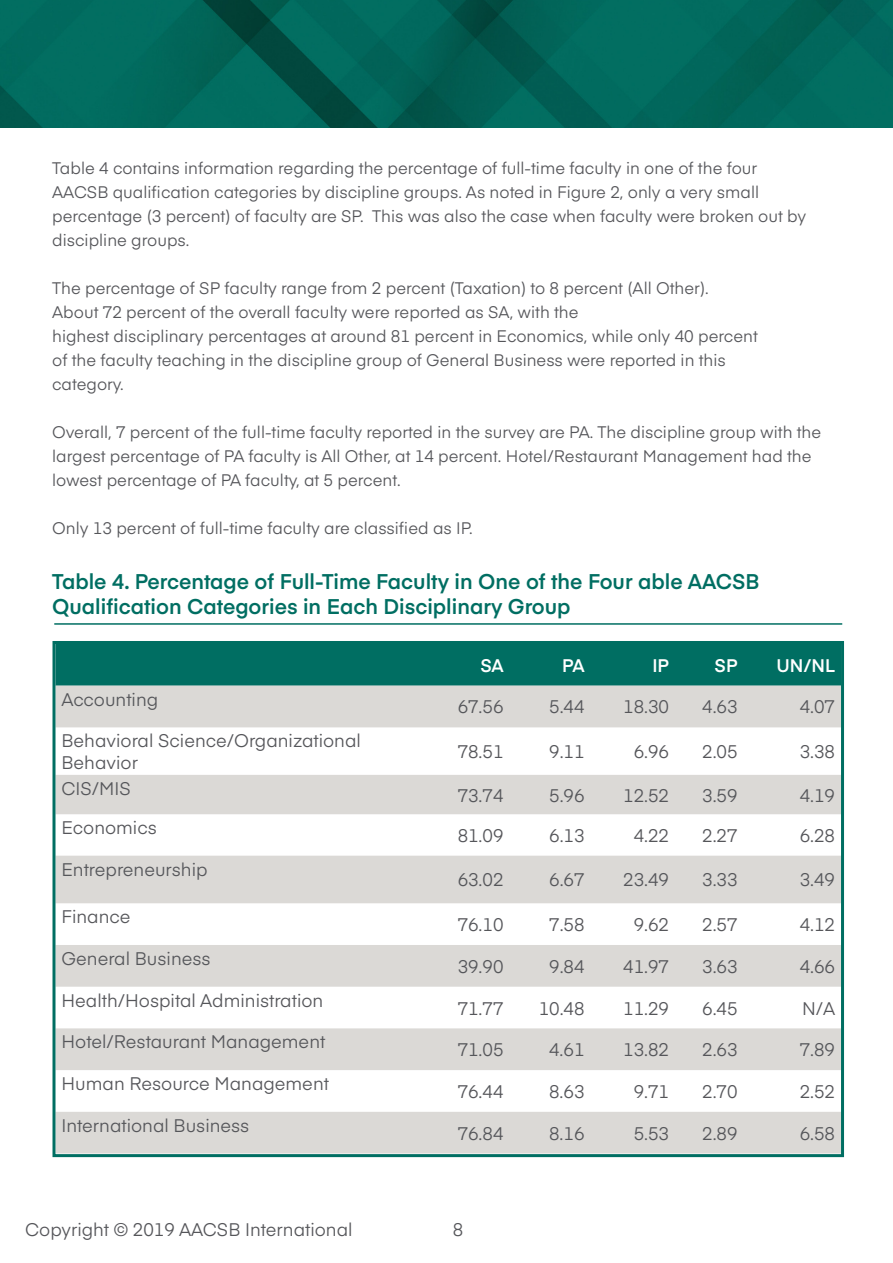
<style>
.page{position:relative;width:893px;height:1263px;background:#fff}
.page>*{position:absolute;margin:0;border:0;box-sizing:border-box;transform-origin:0 0}
.t1{font:600 21px/25.2px "Eina 03";color:#006e62}
.t2{font:18px/21.6px "Eina 03";color:#55565a}
.t3{font:600 18px "Eina 03";color:#fff}
.t4{font:16.5px/24px "Eina 03";color:#55565a}
</style>
<div class="page">
<img style="left:0;top:0;width:893px;height:128px">
<hr style="left:54px;top:623px;width:788px;height:2px;background:#006e62">
<div style="left:56px;top:645px;width:784px;height:41px;background:#006e62"></div>
<svg style="left:56px;top:686px;width:784px;height:467px;fill:#dbd9d6"></svg>
<div style="left:52px;top:641px;width:792px;height:516px;border:3px solid #006e62"></div>
<p class="t4" style="left:52px;top:155px;width:755px">Table 4 contains information regarding the percentage of full-time faculty in one of the four AACSB qualification categories by discipline groups. As noted in Figure 2, only a very small percentage (3 percent) of faculty are SP. This was also the case when faculty were broken out by discipline groups.</p>
<p class="t4" style="left:52px;top:275px;width:707px">The percentage of SP faculty range from 2 percent (Taxation) to 8 percent (All Other).<br>About 72 percent of the overall faculty were reported as SA, with the<br>highest disciplinary percentages at around 81 percent in Economics, while only 40 percent of the faculty teaching in the discipline group of General Business were reported in this category.</p>
<p class="t4" style="left:52px;top:419px;width:770px">Overall, 7 percent of the full-time faculty reported in the survey are PA. The discipline group with the largest percentage of PA faculty is All Other, at 14 percent. Hotel/Restaurant Management had the lowest percentage of PA faculty, at 5 percent.</p>
<p class="t4" style="left:52px;top:515px;width:422px">Only 13 percent of full-time faculty are classified as IP.</p>
<p class="t1" style="left:52px;top:568px;width:709px">Table 4. Percentage of Full-Time Faculty in One of the Four able AACSB<br>Qualification Categories in Each Disciplinary Group</p>
<p class="t3" style="left:480px;top:652px;width:25px">SA</p>
<p class="t3" style="left:562px;top:652px;width:24px">PA</p>
<p class="t3" style="left:652px;top:652px;width:18px">IP</p>
<p class="t3" style="left:714px;top:652px;width:25px">SP</p>
<p class="t3" style="left:776px;top:652px;width:60px">UN/NL</p>
<p class="t2" style="left:62px;top:687px;width:98px">Accounting</p>
<p class="t2" style="left:458px;top:695px;width:47px">67.56</p>
<p class="t2" style="left:549px;top:695px;width:37px">5.44</p>
<p class="t2" style="left:623px;top:695px;width:47px">18.30</p>
<p class="t2" style="left:702px;top:695px;width:37px">4.63</p>
<p class="t2" style="left:800px;top:695px;width:37px">4.07</p>
<p class="t2" style="left:62px;top:729px;width:301px">Behavioral Science/Organizational<br>Behavior</p>
<p class="t2" style="left:458px;top:740px;width:47px">78.51</p>
<p class="t2" style="left:549px;top:740px;width:37px">9.11</p>
<p class="t2" style="left:634px;top:740px;width:37px">6.96</p>
<p class="t2" style="left:702px;top:740px;width:37px">2.05</p>
<p class="t2" style="left:800px;top:740px;width:37px">3.38</p>
<p class="t2" style="left:62px;top:776px;width:71px">CIS/MIS</p>
<p class="t2" style="left:458px;top:783px;width:47px">73.74</p>
<p class="t2" style="left:549px;top:783px;width:37px">5.96</p>
<p class="t2" style="left:623px;top:783px;width:47px">12.52</p>
<p class="t2" style="left:702px;top:783px;width:37px">3.59</p>
<p class="t2" style="left:800px;top:783px;width:37px">4.19</p>
<p class="t2" style="left:62px;top:816px;width:97px">Economics</p>
<p class="t2" style="left:62px;top:857px;width:148px">Entrepreneurship</p>
<p class="t2" style="left:62px;top:905px;width:70px">Finance</p>
<p class="t2" style="left:62px;top:946px;width:150px">General Business</p>
<p class="t2" style="left:458px;top:823px;width:47px">81.09</p>
<p class="t2" style="left:549px;top:823px;width:37px">6.13</p>
<p class="t2" style="left:634px;top:823px;width:37px">4.22</p>
<p class="t2" style="left:702px;top:823px;width:37px">2.27</p>
<p class="t2" style="left:800px;top:823px;width:37px">6.28</p>
<p class="t2" style="left:458px;top:868px;width:47px">63.02</p>
<p class="t2" style="left:549px;top:868px;width:37px">6.67</p>
<p class="t2" style="left:623px;top:868px;width:47px">23.49</p>
<p class="t2" style="left:702px;top:868px;width:37px">3.33</p>
<p class="t2" style="left:800px;top:868px;width:37px">3.49</p>
<p class="t2" style="left:458px;top:912px;width:47px">76.10</p>
<p class="t2" style="left:549px;top:912px;width:37px">7.58</p>
<p class="t2" style="left:634px;top:912px;width:37px">9.62</p>
<p class="t2" style="left:702px;top:912px;width:37px">2.57</p>
<p class="t2" style="left:800px;top:912px;width:37px">4.12</p>
<p class="t2" style="left:458px;top:954px;width:47px">39.90</p>
<p class="t2" style="left:549px;top:954px;width:37px">9.84</p>
<p class="t2" style="left:623px;top:954px;width:47px">41.97</p>
<p class="t2" style="left:702px;top:954px;width:37px">3.63</p>
<p class="t2" style="left:800px;top:954px;width:37px">4.66</p>
<p class="t2" style="left:62px;top:988px;width:263px">Health/Hospital Administration</p>
<p class="t2" style="left:458px;top:996px;width:47px">71.77</p>
<p class="t2" style="left:539px;top:996px;width:47px">10.48</p>
<p class="t2" style="left:623px;top:996px;width:47px">11.29</p>
<p class="t2" style="left:702px;top:996px;width:37px">6.45</p>
<p class="t2" style="left:802px;top:996px;width:35px">N/A</p>
<p class="t2" style="left:61px;top:1030px;width:265px">Hotel/Restaurant Management</p>
<p class="t2" style="left:458px;top:1038px;width:47px">71.05</p>
<p class="t2" style="left:549px;top:1038px;width:37px">4.61</p>
<p class="t2" style="left:623px;top:1038px;width:47px">13.82</p>
<p class="t2" style="left:702px;top:1038px;width:37px">2.63</p>
<p class="t2" style="left:800px;top:1038px;width:37px">7.89</p>
<p class="t2" style="left:61px;top:1071px;width:269px">Human Resource Management</p>
<p class="t2" style="left:458px;top:1079px;width:47px">76.44</p>
<p class="t2" style="left:549px;top:1079px;width:37px">8.63</p>
<p class="t2" style="left:634px;top:1079px;width:37px">9.71</p>
<p class="t2" style="left:702px;top:1079px;width:37px">2.70</p>
<p class="t2" style="left:800px;top:1079px;width:37px">2.52</p>
<p class="t2" style="left:61px;top:1113px;width:189px">International Business</p>
<p class="t2" style="left:458px;top:1121px;width:47px">76.84</p>
<p class="t2" style="left:549px;top:1121px;width:37px">8.16</p>
<p class="t2" style="left:634px;top:1121px;width:37px">5.53</p>
<p class="t2" style="left:702px;top:1121px;width:37px">2.89</p>
<p class="t2" style="left:800px;top:1121px;width:37px">6.58</p>
<p class="t2" style="left:25px;top:1217px;width:329px">Copyright © 2019 AACSB International</p>
<p class="t2" style="left:453px;top:1217px;width:12px">8</p>
</div>
